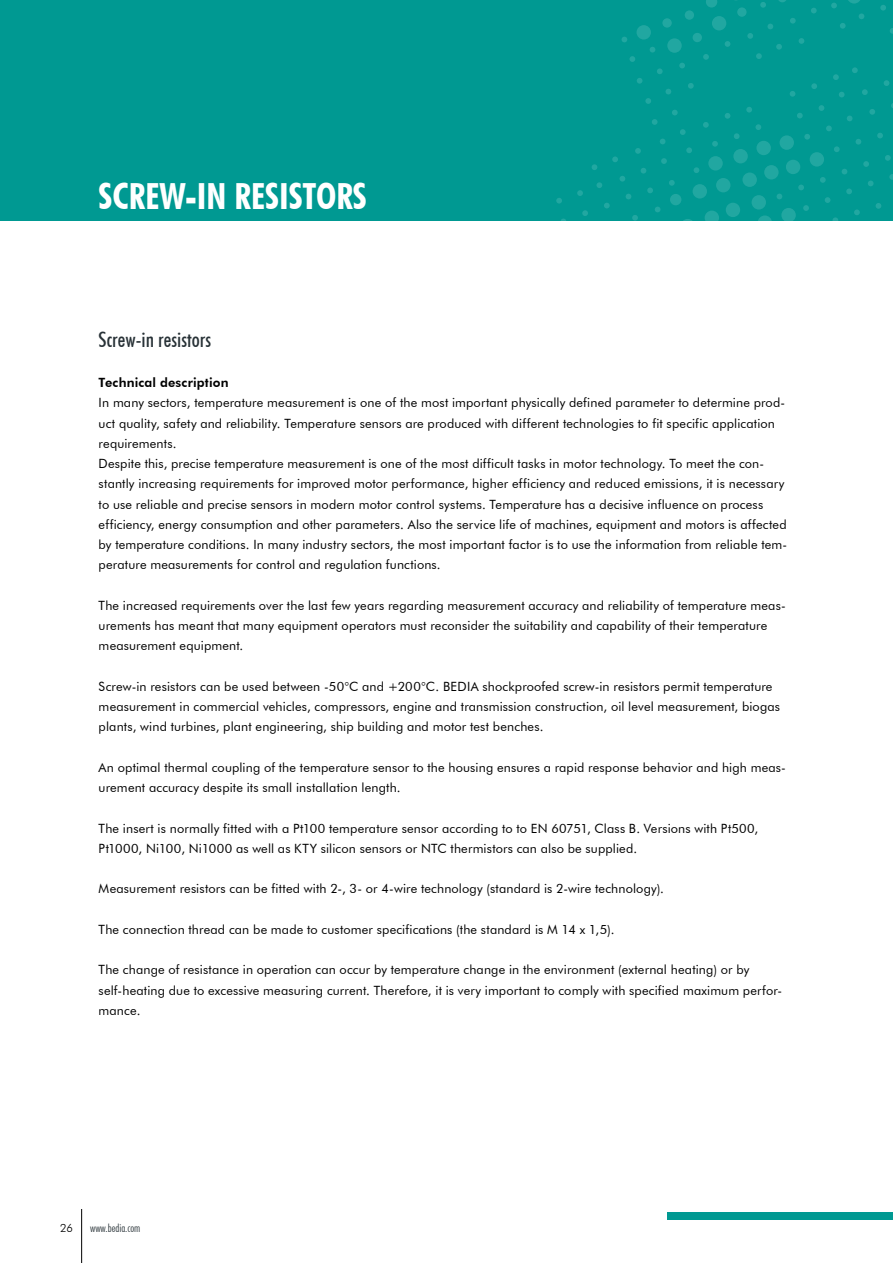
<style>
.page{position:relative;width:893px;height:1263px;background:#fff}
.page>*{position:absolute;margin:0;border:0;box-sizing:border-box;transform-origin:0 0}
.t1{font:700 condensed 36px "Futura BT";color:#fff}
.t2{font:500 condensed 21px "Futura BT";color:#273136}
.t3{font:12.75px/20.2px "Futura BT";letter-spacing:.01em;color:#000}
.t4{font:800 12.75px "Futura BT";letter-spacing:.015em;color:#000}
.t5{font:300 condensed 11.25px "Futura BT";color:#273136}
.t6{font:300 11.25px "Futura BT";color:#000}
</style>
<div class="page">
<div style="left:0;top:0;width:893px;height:221px;background:#009992"></div>
<svg style="left:746px;top:107px;width:6px;height:6px"></svg>
<svg style="left:790px;top:91px;width:5px;height:6px"></svg>
<svg style="left:811px;top:83px;width:6px;height:6px"></svg>
<svg style="left:833px;top:74px;width:6px;height:6px"></svg>
<svg style="left:703px;top:122px;width:6px;height:6px"></svg>
<svg style="left:725px;top:113px;width:5px;height:6px"></svg>
<svg style="left:852px;top:67px;width:6px;height:6px"></svg>
<svg style="left:797px;top:113px;width:6px;height:6px"></svg>
<svg style="left:819px;top:105px;width:5px;height:6px"></svg>
<svg style="left:862px;top:89px;width:6px;height:6px"></svg>
<svg style="left:884px;top:80px;width:5px;height:6px"></svg>
<svg style="left:686px;top:147px;width:6px;height:6px"></svg>
<svg style="left:712px;top:141px;width:6px;height:6px"></svg>
<svg style="left:734px;top:133px;width:6px;height:6px"></svg>
<svg style="left:755px;top:124px;width:6px;height:6px"></svg>
<svg style="left:556px;top:198px;width:6px;height:6px"></svg>
<svg style="left:577px;top:190px;width:6px;height:6px"></svg>
<svg style="left:619px;top:176px;width:6px;height:6px"></svg>
<svg style="left:641px;top:168px;width:5px;height:6px"></svg>
<svg style="left:661px;top:158px;width:6px;height:6px"></svg>
<svg style="left:804px;top:134px;width:6px;height:6px"></svg>
<svg style="left:826px;top:125px;width:6px;height:6px"></svg>
<svg style="left:869px;top:109px;width:6px;height:6px"></svg>
<svg style="left:647px;top:187px;width:6px;height:6px"></svg>
<svg style="left:669px;top:180px;width:6px;height:6px"></svg>
<svg style="left:694px;top:167px;width:5px;height:6px"></svg>
<svg style="left:582px;top:210px;width:6px;height:6px"></svg>
<svg style="left:604px;top:203px;width:6px;height:5px"></svg>
<svg style="left:626px;top:194px;width:5px;height:5px"></svg>
<svg style="left:655px;top:207px;width:5px;height:5px"></svg>
<svg style="left:632px;top:215px;width:6px;height:6px"></svg>
<svg style="left:854px;top:209px;width:6px;height:6px"></svg>
<svg style="left:832px;top:217px;width:6px;height:4px"></svg>
<svg style="left:876px;top:203px;width:5px;height:6px"></svg>
<svg style="left:868px;top:181px;width:6px;height:5px"></svg>
<svg style="left:846px;top:188px;width:6px;height:6px"></svg>
<svg style="left:825px;top:197px;width:5px;height:6px"></svg>
<svg style="left:803px;top:205px;width:6px;height:6px"></svg>
<svg style="left:889px;top:174px;width:4px;height:6px"></svg>
<svg style="left:680px;top:129px;width:6px;height:6px"></svg>
<svg style="left:672px;top:110px;width:6px;height:5px"></svg>
<svg style="left:665px;top:89px;width:6px;height:5px"></svg>
<svg style="left:657px;top:68px;width:6px;height:6px"></svg>
<svg style="left:650px;top:47px;width:5px;height:6px"></svg>
<svg style="left:688px;top:83px;width:6px;height:6px"></svg>
<svg style="left:679px;top:63px;width:6px;height:5px"></svg>
<svg style="left:703px;top:54px;width:6px;height:6px"></svg>
<svg style="left:725px;top:41px;width:5px;height:6px"></svg>
<svg style="left:660px;top:139px;width:5px;height:5px"></svg>
<svg style="left:652px;top:119px;width:6px;height:6px"></svg>
<svg style="left:645px;top:98px;width:6px;height:6px"></svg>
<svg style="left:637px;top:78px;width:5px;height:6px"></svg>
<svg style="left:629px;top:56px;width:6px;height:6px"></svg>
<svg style="left:621px;top:37px;width:6px;height:5px"></svg>
<svg style="left:776px;top:44px;width:6px;height:6px"></svg>
<svg style="left:767px;top:24px;width:6px;height:5px"></svg>
<svg style="left:760px;top:2px;width:6px;height:6px"></svg>
<svg style="left:799px;top:38px;width:5px;height:6px"></svg>
<svg style="left:790px;top:18px;width:6px;height:6px"></svg>
<svg style="left:811px;top:8px;width:6px;height:5px"></svg>
<svg style="left:756px;top:53px;width:6px;height:6px"></svg>
<svg style="left:747px;top:33px;width:6px;height:6px"></svg>
<svg style="left:840px;top:23px;width:6px;height:6px"></svg>
<svg style="left:831px;top:3px;width:6px;height:5px"></svg>
<svg style="left:859px;top:13px;width:5px;height:6px"></svg>
<svg style="left:880px;top:5px;width:6px;height:6px"></svg>
<svg style="left:890px;top:28px;width:3px;height:6px"></svg>
<svg style="left:848px;top:0;width:12px;height:4px"></svg>
<div style="left:733px;top:149px;width:15px;height:14px;background:#21a7a1;border-radius:50%"></div>
<div style="left:708px;top:156px;width:15px;height:15px;background:#21a7a1;border-radius:50%"></div>
<div style="left:716px;top:178px;width:14px;height:14px;background:#21a7a1;border-radius:50%"></div>
<div style="left:693px;top:184px;width:14px;height:15px;background:#21a7a1;border-radius:50%"></div>
<svg style="left:705px;top:211px;width:14px;height:14px"></svg>
<svg style="left:680px;top:219px;width:15px;height:14px"></svg>
<div style="left:726px;top:203px;width:14px;height:14px;background:#21a7a1;border-radius:50%"></div>
<svg style="left:706px;top:0;width:11px;height:8px"></svg>
<div style="left:693px;top:33px;width:9px;height:9px;background:#21a7a1;border-radius:50%"></div>
<svg style="left:662px;top:18px;width:10px;height:10px"></svg>
<svg style="left:847px;top:116px;width:5px;height:5px"></svg>
<svg style="left:839px;top:92px;width:6px;height:5px"></svg>
<svg style="left:596px;top:182px;width:6px;height:6px"></svg>
<svg style="left:855px;top:139px;width:6px;height:6px"></svg>
<svg style="left:834px;top:146px;width:6px;height:6px"></svg>
<svg style="left:877px;top:133px;width:6px;height:5px"></svg>
<svg style="left:863px;top:161px;width:6px;height:6px"></svg>
<svg style="left:842px;top:169px;width:5px;height:5px"></svg>
<svg style="left:820px;top:177px;width:6px;height:6px"></svg>
<svg style="left:798px;top:185px;width:6px;height:5px"></svg>
<svg style="left:776px;top:194px;width:6px;height:5px"></svg>
<svg style="left:885px;top:155px;width:6px;height:6px"></svg>
<svg style="left:612px;top:156px;width:6px;height:6px"></svg>
<svg style="left:635px;top:148px;width:6px;height:6px"></svg>
<svg style="left:592px;top:164px;width:5px;height:6px"></svg>
<div style="left:670px;top:194px;width:11px;height:11px;background:#21a7a1;border-radius:50%"></div>
<svg style="left:737px;top:7px;width:10px;height:10px"></svg>
<svg style="left:778px;top:0;width:8px;height:2px"></svg>
<div style="left:685px;top:10px;width:9px;height:10px;background:#21a7a1;border-radius:50%"></div>
<svg style="left:667px;top:38px;width:15px;height:15px"></svg>
<div style="left:712px;top:16px;width:14px;height:14px;background:#21a7a1;border-radius:50%"></div>
<div style="left:636px;top:25px;width:15px;height:15px;background:#21a7a1;border-radius:50%"></div>
<div style="left:742px;top:172px;width:15px;height:15px;background:#21a7a1;border-radius:50%"></div>
<div style="left:764px;top:165px;width:15px;height:14px;background:#21a7a1;border-radius:50%"></div>
<div style="left:786px;top:160px;width:14px;height:14px;background:#21a7a1;border-radius:50%"></div>
<div style="left:810px;top:152px;width:14px;height:15px;background:#21a7a1;border-radius:50%"></div>
<div style="left:756px;top:141px;width:15px;height:14px;background:#21a7a1;border-radius:50%"></div>
<div style="left:779px;top:135px;width:15px;height:15px;background:#21a7a1;border-radius:50%"></div>
<div style="left:752px;top:195px;width:14px;height:15px;background:#21a7a1;border-radius:50%"></div>
<svg style="left:758px;top:215px;width:14px;height:15px"></svg>
<div style="left:781px;top:208px;width:15px;height:14px;background:#21a7a1;border-radius:50%"></div>
<hr style="left:81px;top:1209px;width:1px;height:54px;background:#000">
<div style="left:667px;top:1212px;width:226px;height:7px;background:#009992"></div>
<h1 class="t1" style="left:99px;top:183px;width:270px">SCREW-IN RESISTORS</h1>
<h2 class="t2" style="left:99px;top:327px;width:114px">Screw-in resistors</h2>
<p class="t4" style="left:99px;top:377px;width:131px">Technical description</p>
<p class="t3" style="left:99px;top:394px;width:690px">In many sectors, temperature measurement is one of the most important physically defined parameter to determine prod&shy;uct quality, safety and reliability. Temperature sensors are produced with different technologies to fit specific application requirements.<br>Despite this, precise temperature measurement is one of the most difficult tasks in motor technology. To meet the con&shy;stantly increasing requirements for improved motor performance, higher efficiency and reduced emissions, it is necessary to use reliable and precise sensors in modern motor control systems. Temperature has a decisive influence on process efficiency, energy consumption and other parameters. Also the service life of machines, equipment and motors is affected by temperature conditions. In many industry sectors, the most important factor is to use the information from reliable tem&shy;perature measurements for control and regulation functions.</p>
<p class="t3" style="left:99px;top:596px;width:688px">The increased requirements over the last few years regarding measurement accuracy and reliability of temperature meas&shy;urements has meant that many equipment operators must reconsider the suitability and capability of their temperature measurement equipment.</p>
<p class="t3" style="left:99px;top:676px;width:683px">Screw-in resistors can be used between -50°C and +200°C. BEDIA shockproofed screw-in resistors permit temperature measurement in commercial vehicles, compressors, engine and transmission construction, oil level measurement, biogas plants, wind turbines, plant engineering, ship building and motor test benches.</p>
<p class="t3" style="left:99px;top:758px;width:689px">An optimal thermal coupling of the temperature sensor to the housing ensures a rapid response behavior and high meas&shy;urement accuracy despite its small installation length.</p>
<p class="t3" style="left:99px;top:818px;width:661px">The insert is normally fitted with a Pt100 temperature sensor according to to EN 60751, Class B. Versions with Pt500,<br>Pt1000, Ni100, Ni1000 as well as KTY silicon sensors or NTC thermistors can also be supplied.</p>
<p class="t3" style="left:99px;top:878px;width:567px">Measurement resistors can be fitted with 2-, 3- or 4-wire technology (standard is 2-wire technology).</p>
<p class="t3" style="left:99px;top:919px;width:517px">The connection thread can be made to customer specifications (the standard is M 14 x 1,5).</p>
<p class="t3" style="left:99px;top:961px;width:685px">The change of resistance in operation can occur by temperature change in the environment (external heating) or by self-heating due to excessive measuring current. Therefore, it is very important to comply with specified maximum perfor&shy;mance.</p>
<p class="t6" style="left:60px;top:1223px;width:14px">26</p>
<p class="t5" style="left:90px;top:1223px;width:52px">www.bedia.com</p>
</div>
